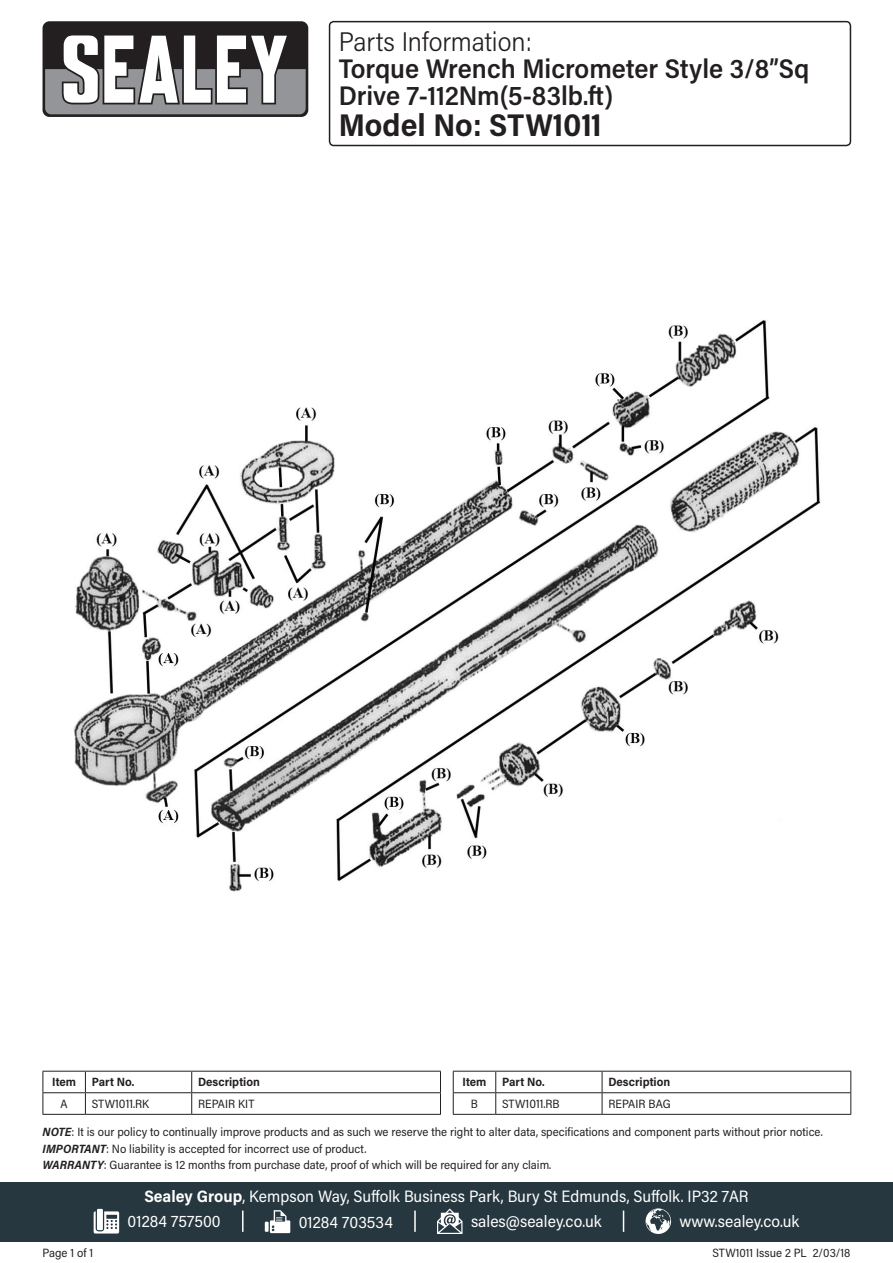
<style>
.page{position:relative;width:893px;height:1263px;background:#fff}
.page>*{position:absolute;margin:0;border:0;box-sizing:border-box;transform-origin:0 0}
.Model_Number{font:700 31.5px "Acumin Pro Semi Cond";color:#231f20}
.Product_Description{font:600 27px/27px "Acumin Pro Semi Cond";color:#231f20}
.Parts_Information{font:300 27px "Acumin Pro Semi Cond";color:#231f20}
.Address{font:16.5px "Acumin Pro Semi Cond";color:#fff}
.Contact_Info{font:16.5px "Acumin Pro Semi Cond";letter-spacing:.005em;color:#fff}
.Disclaimer{font:12px "Acumin Pro Semi Cond";color:#231f20}
.Part_Description_HDR{font:700 12px "Acumin Pro Semi Cond";color:#231f20}
.Document_Info{font:12px "Acumin Pro Semi Cond";color:#231f20}
.Part_No__Body{font:12px "Acumin Pro Semi Cond";color:#231f20}
.Table_Body{font:12px "Acumin Pro Semi Cond";color:#231f20}
.Item_HDR{font:700 12px "Acumin Pro Semi Cond";letter-spacing:-.005em;color:#231f20}
.Item_Body{font:12px "Acumin Pro Semi Cond";color:#231f20}
.s1{font-weight:700;font-style:italic}
.s2{font-weight:700}
</style>
<div class="page">
<div style="left:43px;top:21px;width:265px;height:96px;background:#231f20;border-radius:7px"></div>
<svg style="left:45px;top:35px;width:261px;height:79px"></svg>
<div style="left:0;top:1182px;width:893px;height:60px;background:#27373f"></div>
<svg style="left:94px;top:1211px;width:25px;height:22px"></svg>
<div style="left:97px;top:1209px;width:6px;height:21px;background:#fff"></div>
<svg style="left:265px;top:1222px;width:4px;height:10px"></svg>
<svg style="left:270px;top:1210px;width:20px;height:23px"></svg>
<svg style="left:437px;top:1208px;width:25px;height:26px"></svg>
<svg style="left:645px;top:1208px;width:26px;height:26px"></svg>
<hr style="left:242px;top:1210px;width:2px;height:22px;background:#fff">
<svg style="left:623px;top:1210px;width:1px;height:22px"></svg>
<hr style="left:414px;top:1210px;width:2px;height:22px;background:#fff">
<div style="left:329px;top:21px;width:522px;height:125px;border:2px solid #231f20;border-radius:4px"></div>
<hr style="left:43px;top:1071px;width:42px;height:1px;background:#231f20">
<hr style="left:85px;top:1071px;width:107px;height:1px;background:#231f20">
<hr style="left:192px;top:1071px;width:249px;height:1px;background:#231f20">
<hr style="left:43px;top:1092px;width:42px;height:1px;background:#231f20">
<svg style="left:43px;top:1071px;width:1px;height:43px"></svg>
<hr style="left:85px;top:1092px;width:107px;height:1px;background:#231f20">
<svg style="left:85px;top:1071px;width:1px;height:43px"></svg>
<hr style="left:192px;top:1092px;width:249px;height:1px;background:#231f20">
<svg style="left:191px;top:1071px;width:1px;height:43px"></svg>
<svg style="left:440px;top:1071px;width:1px;height:43px"></svg>
<hr style="left:43px;top:1114px;width:42px;height:1px;background:#231f20">
<hr style="left:85px;top:1114px;width:107px;height:1px;background:#231f20">
<hr style="left:192px;top:1114px;width:249px;height:1px;background:#231f20">
<hr style="left:453px;top:1071px;width:43px;height:1px;background:#231f20">
<hr style="left:496px;top:1071px;width:106px;height:1px;background:#231f20">
<hr style="left:602px;top:1071px;width:249px;height:1px;background:#231f20">
<hr style="left:453px;top:1092px;width:43px;height:1px;background:#231f20">
<svg style="left:453px;top:1071px;width:1px;height:43px"></svg>
<hr style="left:496px;top:1092px;width:106px;height:1px;background:#231f20">
<svg style="left:495px;top:1071px;width:1px;height:43px"></svg>
<hr style="left:602px;top:1092px;width:249px;height:1px;background:#231f20">
<svg style="left:602px;top:1071px;width:1px;height:43px"></svg>
<svg style="left:850px;top:1071px;width:1px;height:43px"></svg>
<hr style="left:453px;top:1114px;width:43px;height:1px;background:#231f20">
<hr style="left:496px;top:1114px;width:106px;height:1px;background:#231f20">
<hr style="left:602px;top:1114px;width:249px;height:1px;background:#231f20">
<img style="left:74px;top:320px;width:747px;height:572px">
<p class="Parts_Information" style="left:339px;top:23px;width:195px">Parts Information:</p>
<p class="Product_Description" style="left:339px;top:54px;width:472px">Torque Wrench Micrometer Style 3/8”Sq<br>Drive 7-112Nm(5-83lb.ft)</p>
<p class="Model_Number" style="left:339px;top:103px;width:264px">Model No: STW1011</p>
<p class="Item_HDR" style="left:52px;top:1074px;width:25px">Item</p>
<p class="Part_Description_HDR" style="left:92px;top:1074px;width:44px">Part No.</p>
<p class="Part_Description_HDR" style="left:198px;top:1074px;width:63px">Description</p>
<p class="Item_Body" style="left:61px;top:1095px;width:9px">A</p>
<p class="Part_No__Body" style="left:92px;top:1095px;width:59px">STW1011.RK</p>
<p class="Table_Body" style="left:198px;top:1095px;width:58px">REPAIR KIT</p>
<p class="Item_HDR" style="left:463px;top:1074px;width:25px">Item</p>
<p class="Part_Description_HDR" style="left:502px;top:1074px;width:44px">Part No.</p>
<p class="Part_Description_HDR" style="left:608px;top:1074px;width:63px">Description</p>
<p class="Item_Body" style="left:471px;top:1095px;width:9px">B</p>
<p class="Part_No__Body" style="left:502px;top:1095px;width:59px">STW1011.RB</p>
<p class="Table_Body" style="left:608px;top:1095px;width:64px">REPAIR BAG</p>
<p class="Disclaimer" style="left:43px;top:1124px;width:782px"><span class="s1">NOTE</span>: It is our policy to continually improve products and as such we reserve the right to alter data, specifications and component parts without prior notice.</p>
<p class="Disclaimer" style="left:43px;top:1140px;width:326px"><span class="s1">IMPORTANT</span>: No liability is accepted for incorrect use of product.</p>
<p class="Disclaimer" style="left:43px;top:1157px;width:510px"><span class="s1">WARRANTY</span>: Guarantee is 12 months from purchase date, proof of which will be required for any claim.</p>
<p class="Document_Info" style="left:43px;top:1244px;width:52px">Page 1 of 1</p>
<p class="Address" style="left:144px;top:1185px;width:606px"><span class="s2">Sealey Group</span>, Kempson Way, Suffolk Business Park, Bury St Edmunds, Suffolk. IP32 7AR</p>
<p class="Contact_Info" style="left:128px;top:1210px;width:95px">01284 757500</p>
<p class="Contact_Info" style="left:299px;top:1210px;width:96px">01284 703534</p>
<p class="Contact_Info" style="left:471px;top:1210px;width:132px">sales@sealey.co.uk</p>
<p class="Contact_Info" style="left:680px;top:1210px;width:121px">www.sealey.co.uk</p>
<p class="Document_Info" style="left:712px;top:1244px;width:140px">STW1011 Issue 2 PL 2/03/18</p>
</div>
